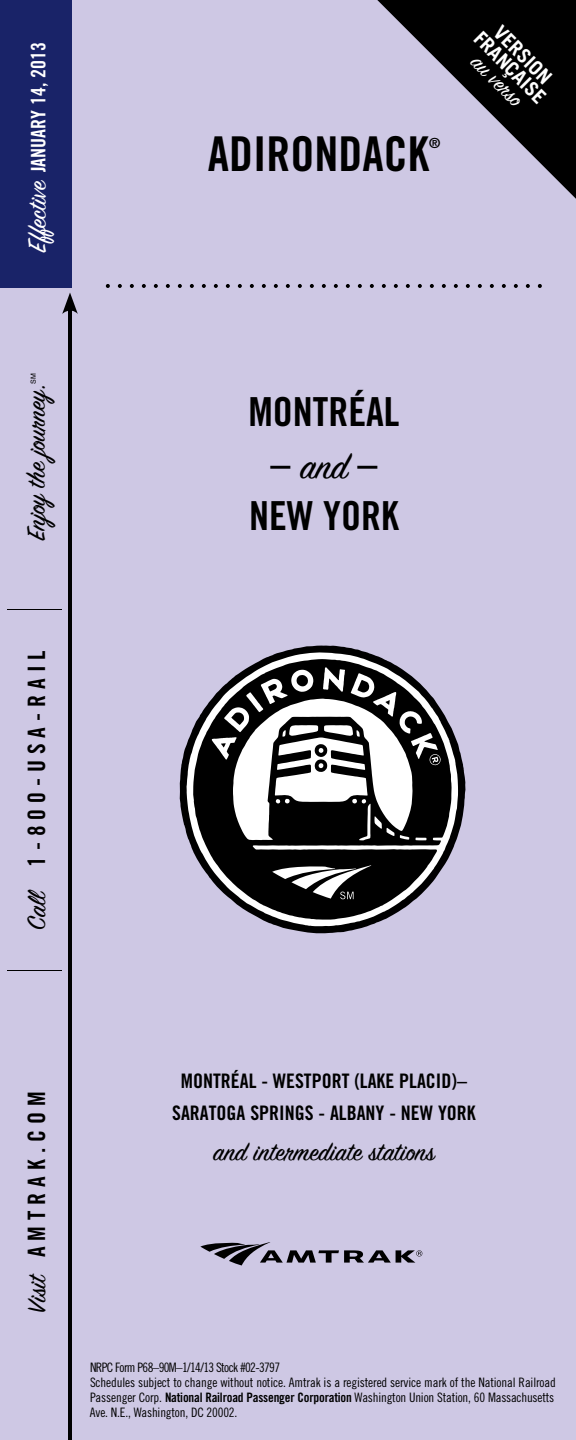
<style>
.page{position:relative;width:576px;height:1440px;background:#cec8e4}
.page>*{position:absolute;margin:0;border:0;box-sizing:border-box;transform-origin:0 0}
.t1{font:48px "Trade Gothic Bold Cond Twenty";color:#000}
.t2{font:40px "Trade Gothic Bold Cond Twenty";color:#000}
.t3{font:40px "Sign Painter House Script";color:#000}
.t4{font:28px "Sign Painter House Script";color:#000}
.t5{font:24px "Trade Gothic Bold Cond Twenty";letter-spacing:.25em;color:#000}
.t6{font:24px "Sign Painter House Script";color:#fff}
.t7{font:20px/32px "Trade Gothic Bold Cond Twenty";color:#000;text-align:center}
.t8{font:20px "Trade Gothic Bold Cond Twenty";color:#fff}
.t9{font:700 20px/18px "Trade Gothic";color:#fff;text-align:center}
.t10{font:14px "Trade Gothic Bold Cond Twenty";color:#000}
.t11{font:13px/15px "Trade Gothic Cond Eighteen";letter-spacing:-.01em;color:#000}
.t12{font:7px "Helvetica";color:#000}
.s1{font-family:"Sign Painter House Script";font-size:28px}
.s2{font-family:"Trade Gothic Bold Cond Twenty"}
</style>
<div class="page">
<hr style="left:7px;top:610px;width:55px;height:1px;background:#000">
<hr style="left:7px;top:970px;width:55px;height:1px;background:#000">
<svg style="left:106px;top:284px;width:436px;height:4px"></svg>
<svg style="left:180px;top:646px;width:285px;height:287px"></svg>
<svg style="left:193px;top:659px;width:259px;height:261px;fill:#000"></svg>
<svg style="left:272px;top:865px;width:99px;height:34px;background:#5c5c5c"></svg>
<svg style="left:212px;top:667px;width:229px;height:174px;background:#737374"></svg>
<svg style="left:200px;top:1242px;width:222px;height:24px"></svg>
<hr style="left:71px;top:306px;width:1px;height:1134px;background:#000">
<hr style="left:68px;top:306px;width:1px;height:1134px;background:#000">
<svg style="left:62px;top:293px;width:16px;height:21px"></svg>
<svg style="left:377px;top:0;width:199px;height:199px"></svg>
<div style="left:0;top:0;width:72px;height:288px;background:#192368"></div>
<h3 class="t8" style="left:31px;top:252px;width:211px;rotate:-90deg"><span class="s1">Effective</span> JANUARY 14, 2013</h3>
<p class="t12" style="left:31px;top:384px;width:12px;rotate:-90deg">SM</p>
<h3 class="t4" style="left:27px;top:540px;width:158px;rotate:-90deg">Enjoy the journey.</h3>
<h3 class="t5" style="left:28px;top:930px;width:281px;rotate:-90deg"><span class="s1">Call</span> 1-800-USA-RAIL</h3>
<h1 class="t1" style="left:208px;top:137px;width:223px">ADIRONDACK</h1>
<p class="t10" style="left:429px;top:138px;width:13px">®</p>
<h3 class="t9" style="left:495px;top:17px;width:94px;rotate:45deg">VERSION<br>FRANÇAISE</h3>
<h3 class="t6" style="left:481px;top:52px;width:65px;rotate:45deg">au verso</h3>
<h2 class="t2" style="left:248px;top:398px;width:153px">MONTRÉAL</h2>
<h2 class="t3" style="left:270px;top:453px;width:109px"><span class="s2">–</span> and <span class="s2">–</span></h2>
<h2 class="t2" style="left:249px;top:502px;width:151px">NEW YORK</h2>
<h3 class="t5" style="left:28px;top:1313px;width:223px;rotate:-90deg"><span class="s1">Visit</span> AMTRAK.COM</h3>
<h3 class="t7" style="left:172px;top:1066px;width:305px">MONTRÉAL - WESTPORT (LAKE PLACID)–<br>SARATOGA SPRINGS - ALBANY - NEW YORK</h3>
<h3 class="t4" style="left:213px;top:1142px;width:223px">and intermediate stations</h3>
<p class="t11" style="left:90px;top:1361px;width:467px">NRPC Form P68–90M–1/14/13 Stock #02-3797<br>Schedules subject to change without notice. Amtrak is a registered service mark of the National Railroad Passenger Corp. <span class="s2">National Railroad Passenger Corporation</span> Washington Union Station, 60 Massachusetts Ave. N.E., Washington, DC 20002.</p>
</div>
